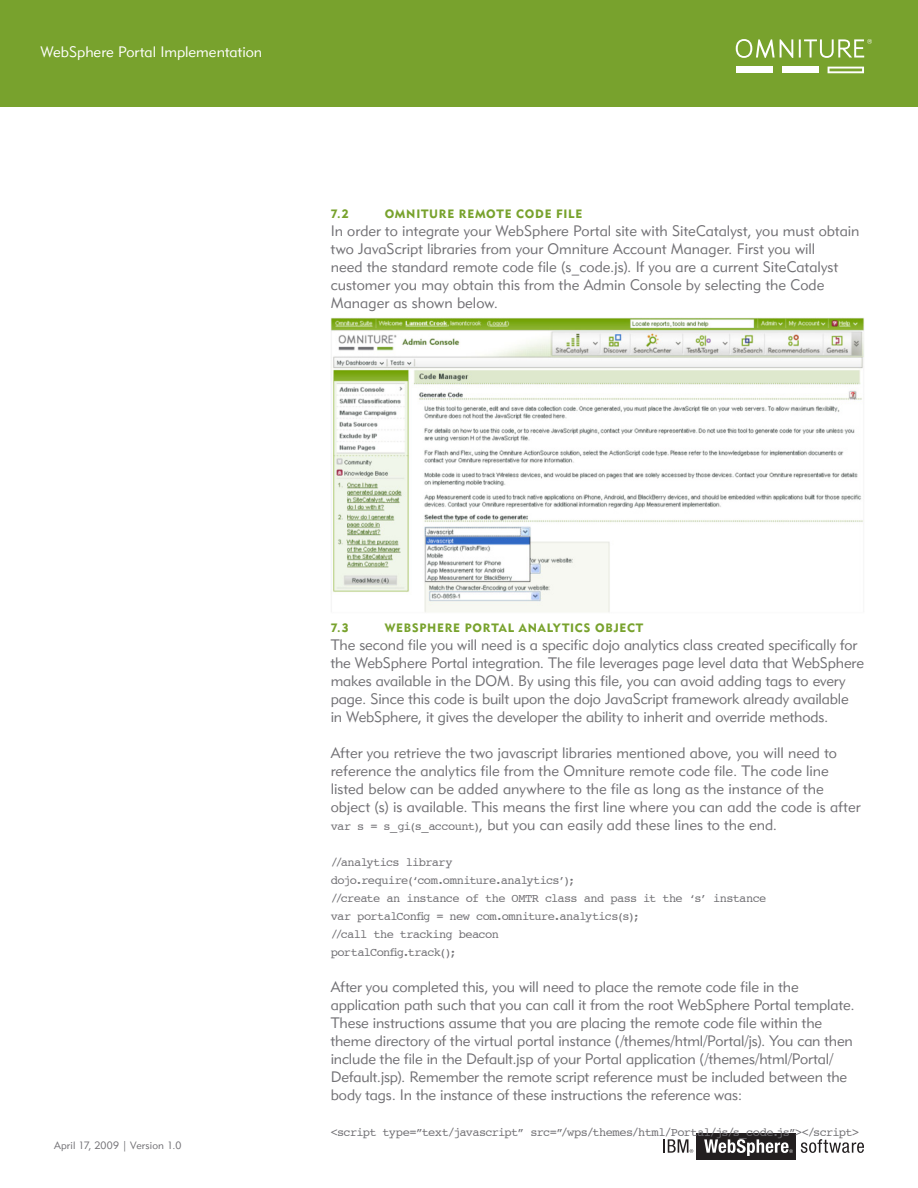
<style>
.page{position:relative;width:918px;height:1188px;background:#fff}
.page>*{position:absolute;margin:0;border:0;box-sizing:border-box;transform-origin:0 0}
.t1{font:15px/18px "Geometric 415 BT Lite A";letter-spacing:-.005em;color:#717074}
.t2{font:15px "Geometric 415 BT Lite A";letter-spacing:.005em;color:#fff}
.t3{font:12px "Courier";letter-spacing:-.05em;color:#717074}
.t4{font:12px "Geometric 415 BT Black A";letter-spacing:.065em;color:#78a22d}
.t5{font:10.5px "Geometric 415 BT Lite A";letter-spacing:.015em;color:#717074}
.s1{font-family:"Courier";font-size:12px}
</style>
<div class="page">
<div style="left:0;top:0;width:918px;height:107px;background:#78a22d"></div>
<div style="left:736px;top:67px;width:37px;height:6px;background:#fff"></div>
<div style="left:782px;top:67px;width:36px;height:6px;background:#fff"></div>
<svg style="left:828px;top:67px;width:36px;height:6px"></svg>
<svg style="left:736px;top:39px;width:57px;height:19px"></svg>
<svg style="left:799px;top:39px;width:73px;height:19px"></svg>
<div style="left:697px;top:1133px;width:99px;height:27px;background:#231f20"></div>
<svg style="left:801px;top:1139px;width:63px;height:14px"></svg>
<svg style="left:704px;top:1139px;width:89px;height:17px"></svg>
<svg style="left:663px;top:1139px;width:30px;height:14px"></svg>
<img style="left:331px;top:318px;width:533px;height:295px">
<p class="t2" style="left:40px;top:43px;width:223px">WebSphere Portal Implementation</p>
<p class="t4" style="left:331px;top:207px;width:19px">7.2</p>
<p class="t4" style="left:385px;top:207px;width:199px">OMNITURE REMOTE CODE FILE</p>
<p class="t1" style="left:331px;top:222px;width:530px">In order to integrate your WebSphere Portal site with SiteCatalyst, you must obtain two JavaScript libraries from your Omniture Account Manager. First you will<br>need the standard remote code file (s_code.js). If you are a current SiteCatalyst customer you may obtain this from the Admin Console by selecting the Code Manager as shown below.</p>
<p class="t5" style="left:54px;top:1139px;width:129px">April 17, 2009 | Version 1.0</p>
<p class="t4" style="left:331px;top:621px;width:19px">7.3</p>
<p class="t4" style="left:385px;top:621px;width:260px">WEBSPHERE PORTAL ANALYTICS OBJECT</p>
<p class="t1" style="left:331px;top:636px;width:535px">The second file you will need is a specific dojo analytics class created specifically for the WebSphere Portal integration. The file leverages page level data that WebSphere makes available in the DOM. By using this file, you can avoid adding tags to every page. Since this code is built upon the dojo JavaScript framework already available in WebSphere, it gives the developer the ability to inherit and override methods.</p>
<p class="t1" style="left:331px;top:744px;width:531px">After you retrieve the two javascript libraries mentioned above, you will need to reference the analytics file from the Omniture remote code file. The code line listed below can be added anywhere to the file as long as the instance of the object (s) is available. This means the first line where you can add the code is after <span class="s1">var s = s_gi(s_account)</span>, but you can easily add these lines to the end.</p>
<p class="t3" style="left:331px;top:853px;width:123px">//analytics library</p>
<p class="t3" style="left:331px;top:871px;width:246px">dojo.require(‘com.omniture.analytics’);</p>
<p class="t3" style="left:331px;top:889px;width:437px">//create an instance of the OMTR class and pass it the ‘s’ instance</p>
<p class="t3" style="left:331px;top:907px;width:311px">var portalConfig = new com.omniture.analytics(s);</p>
<p class="t3" style="left:331px;top:925px;width:170px">//call the tracking beacon</p>
<p class="t3" style="left:331px;top:943px;width:128px">portalConfig.track();</p>
<p class="t1" style="left:331px;top:978px;width:525px">After you completed this, you will need to place the remote code file in the application path such that you can call it from the root WebSphere Portal template.<br>These instructions assume that you are placing the remote code file within the theme directory of the virtual portal instance (/themes/html/Portal/js). You can then include the file in the Default.jsp of your Portal application (/themes/html/Portal/ Default.jsp). Remember the remote script reference must be included between the body tags. In the instance of these instructions the reference was:</p>
<p class="t3" style="left:331px;top:1123px;width:530px">&lt;script type=”text/javascript” src=”/wps/themes/html/Portal/js/s_code.js”&gt;&lt;/script&gt;</p>
</div>
